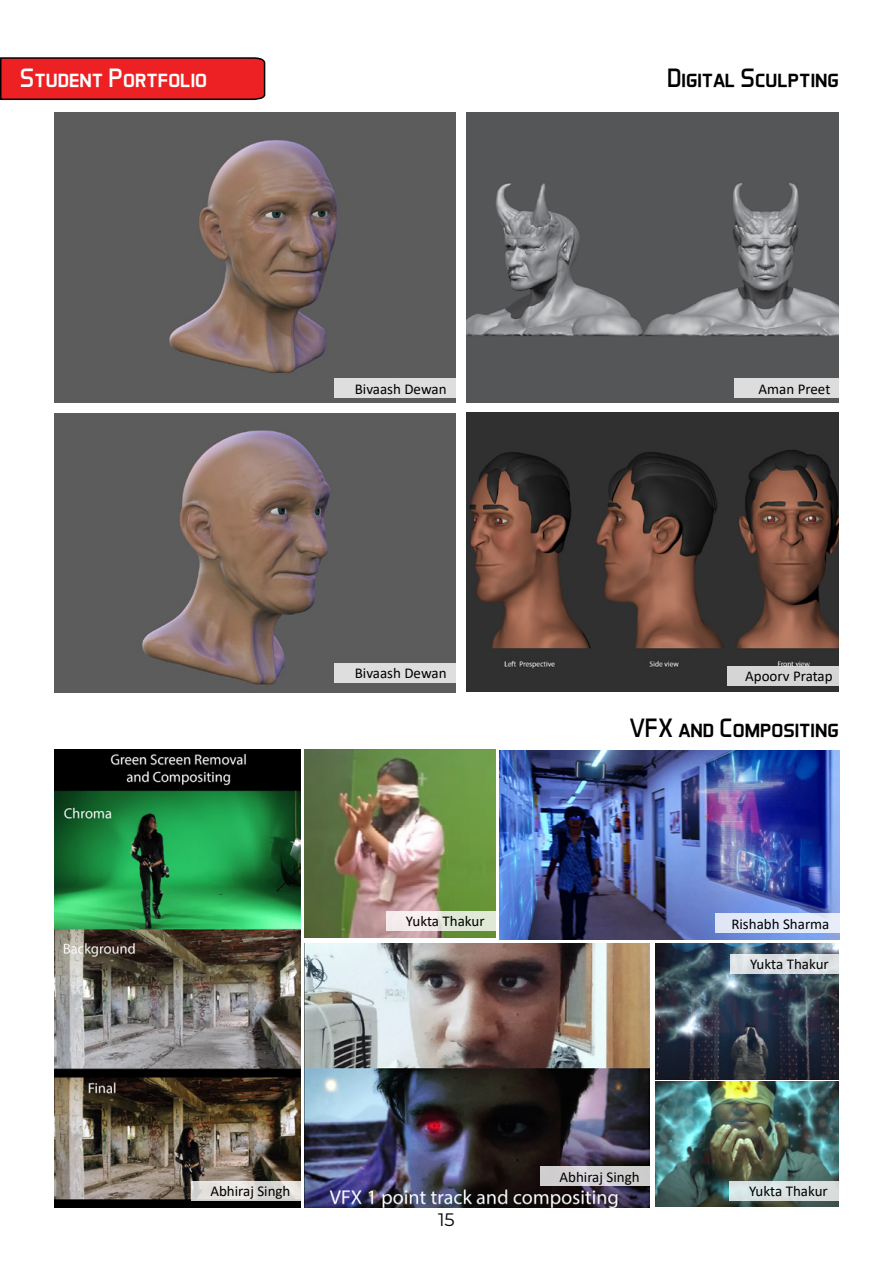
<style>
.page{position:relative;width:893px;height:1263px;background:#fff}
.page>*{position:absolute;margin:0;border:0;box-sizing:border-box;transform-origin:0 0}
.t1{font:27px "Aero Matics Display";color:#000}
.t2{font:27px "Aero Matics Display";color:#fff}
.t3{font:18px "Montserrat";color:#000}
.t4{font:15px "Calibri";color:#000}
</style>
<div class="page">
<img style="left:54px;top:113px;width:402px;height:289px">
<img style="left:54px;top:413px;width:402px;height:279px">
<img style="left:467px;top:113px;width:372px;height:289px">
<img style="left:467px;top:412px;width:372px;height:279px">
<svg style="left:0;top:57px;width:266px;height:44px;background:#da2527"></svg>
<img style="left:55px;top:750px;width:245px;height:457px">
<img style="left:304px;top:944px;width:346px;height:263px">
<img style="left:500px;top:751px;width:339px;height:188px">
<img style="left:656px;top:944px;width:183px;height:135px">
<img style="left:655px;top:1082px;width:183px;height:124px">
<img style="left:305px;top:750px;width:190px;height:187px">
<div style="left:334px;top:378px;width:122px;height:20px;background:#dedede"></div>
<div style="left:334px;top:663px;width:122px;height:19px;background:#dedede"></div>
<div style="left:734px;top:378px;width:105px;height:20px;background:#ddd"></div>
<div style="left:727px;top:666px;width:112px;height:19px;background:#d5d5d5"></div>
<svg style="left:191px;top:1181px;width:109px;height:20px;background:#dfddda"></svg>
<svg style="left:540px;top:1166px;width:110px;height:20px;background:#d1cfd1"></svg>
<div style="left:730px;top:954px;width:109px;height:19px;background:#dce1e3"></div>
<div style="left:729px;top:1181px;width:109px;height:20px;background:#d9e0df"></div>
<div style="left:386px;top:911px;width:109px;height:20px;background:linear-gradient(to right,#faedf3,#dae7d0)"></div>
<div style="left:715px;top:913px;width:124px;height:20px;background:#e2eafa"></div>
<h1 class="t2" style="left:20px;top:62px;width:189px">Student Portfolio</h1>
<h1 class="t1" style="left:667px;top:62px;width:173px">Digital Sculpting</h1>
<p class="t4" style="left:355px;top:378px;width:93px">Bivaash Dewan</p>
<p class="t4" style="left:355px;top:663px;width:93px">Bivaash Dewan</p>
<p class="t4" style="left:759px;top:378px;width:73px">Aman Preet</p>
<p class="t4" style="left:745px;top:666px;width:89px">Apoorv Pratap</p>
<h1 class="t1" style="left:630px;top:711px;width:210px">VFX and Compositing</h1>
<p class="t4" style="left:406px;top:911px;width:80px">Yukta Thakur</p>
<p class="t4" style="left:731px;top:913px;width:99px">Rishabh Sharma</p>
<p class="t4" style="left:210px;top:1181px;width:82px">Abhiraj Singh</p>
<p class="t3" style="left:438px;top:1208px;width:18px">15</p>
<p class="t4" style="left:559px;top:1166px;width:82px">Abhiraj Singh</p>
<p class="t4" style="left:750px;top:954px;width:80px">Yukta Thakur</p>
<p class="t4" style="left:749px;top:1181px;width:80px">Yukta Thakur</p>
</div>
